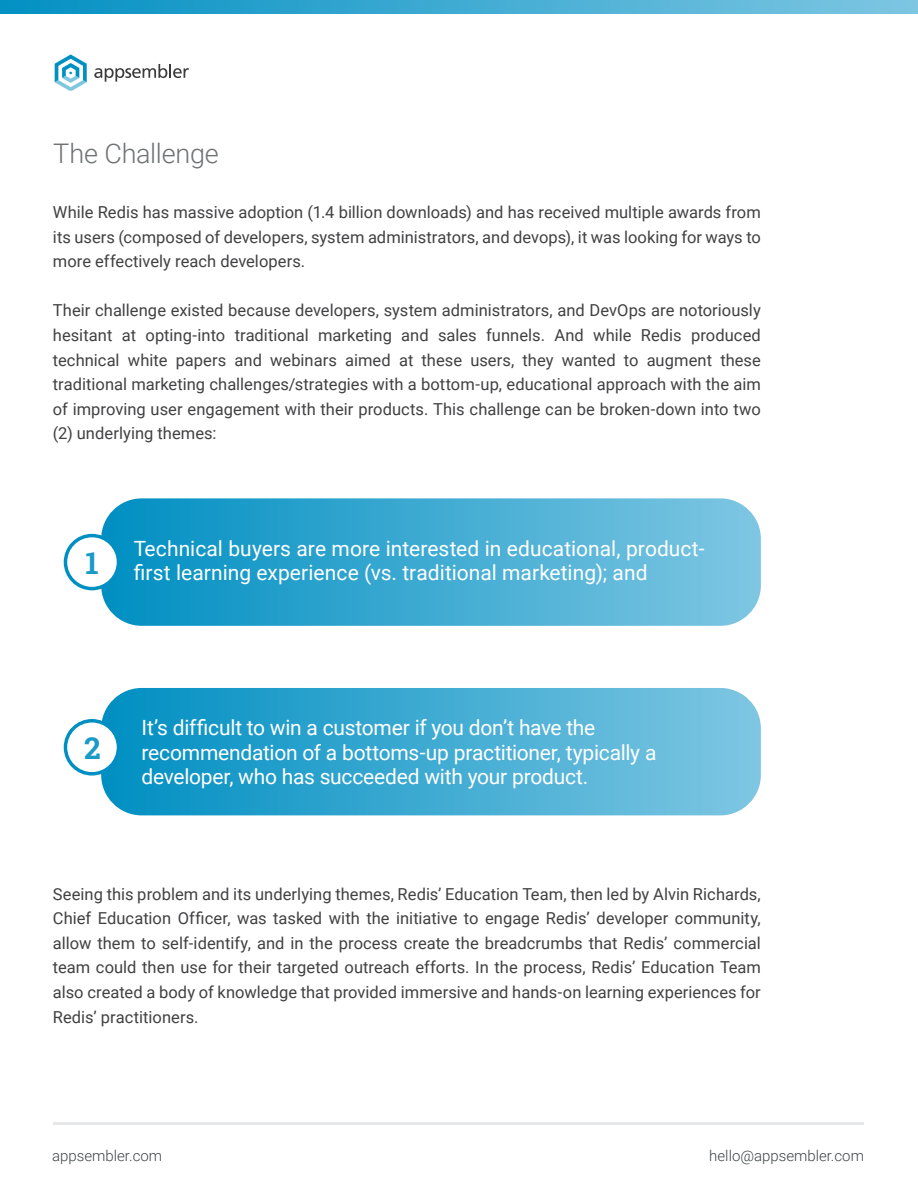
<style>
.page{position:relative;width:918px;height:1188px;background:#fff}
.page>*{position:absolute;margin:0;border:0;box-sizing:border-box;transform-origin:0 0}
.t1{font:700 30px "Roboto Slab";color:#1a9ac8}
.t2{font:300 27px "Roboto";letter-spacing:-.01em;color:#6e7173}
.t3{font:21px/24.6px "Roboto";letter-spacing:-.005em;color:#fff}
.t4{font:16.5px/24.6px "Roboto";letter-spacing:.005em;color:#414042;text-align:justify}
.t5{font:300 15px "Roboto";color:#3e4346}
</style>
<div class="page">
<svg style="left:94px;top:64px;width:95px;height:18px"></svg>
<svg style="left:55px;top:54px;width:32px;height:37px"></svg>
<hr style="left:53px;top:1122px;width:811px;height:3px;background:#e6e7e8">
<svg style="left:0;top:0;width:918px;height:13px;background:#40abd2"></svg>
<svg style="left:101px;top:688px;width:660px;height:127px;background:#43acd3"></svg>
<svg style="left:101px;top:498px;width:660px;height:128px;background:#44add3"></svg>
<div style="left:64px;top:534px;width:56px;height:56px;background:#008fc2;border-radius:50%"></div>
<svg style="left:64px;top:719px;width:56px;height:57px"></svg>
<div style="left:67px;top:537px;width:50px;height:50px;background:#fff;border-radius:50%"></div>
<div style="left:67px;top:723px;width:50px;height:49px;background:#fff;border-radius:50%"></div>
<h2 class="t2" style="left:53px;top:135px;width:167px">The Challenge</h2>
<p class="t4" style="left:53px;top:199px;width:709px">While Redis has massive adoption (1.4 billion downloads) and has received multiple awards from its users (composed of developers, system administrators, and devops), it was looking for ways to more effectively reach developers.</p>
<p class="t4" style="left:53px;top:298px;width:709px">Their challenge existed because developers, system administrators, and DevOps are notoriously hesitant at opting-into traditional marketing and sales funnels. And while Redis produced technical white papers and webinars aimed at these users, they wanted to augment these traditional marketing challenges/strategies with a bottom-up, educational approach with the aim of improving user engagement with their products. This challenge can be broken-down into two (2) underlying themes:</p>
<h1 class="t1" style="left:86px;top:543px;width:15px">1</h1>
<p class="t3" style="left:134px;top:535px;width:572px">Technical buyers are more interested in educational, product&shy;first learning experience (vs. traditional marketing); and</p>
<h1 class="t1" style="left:84px;top:728px;width:18px">2</h1>
<p class="t3" style="left:142px;top:715px;width:516px">It’s difficult to win a customer if you don’t have the recommendation of a bottoms-up practitioner, typically a developer, who has succeeded with your product.</p>
<p class="t4" style="left:53px;top:881px;width:709px">Seeing this problem and its underlying themes, Redis’ Education Team, then led by Alvin Richards, Chief Education Officer, was tasked with the initiative to engage Redis’ developer community, allow them to self-identify, and in the process create the breadcrumbs that Redis’ commercial team could then use for their targeted outreach efforts. In the process, Redis’ Education Team also created a body of knowledge that provided immersive and hands-on learning experiences for Redis’ practitioners.</p>
<p class="t5" style="left:52px;top:1145px;width:111px">appsembler.com</p>
<p class="t5" style="left:709px;top:1145px;width:156px">hello@appsembler.com</p>
</div>
